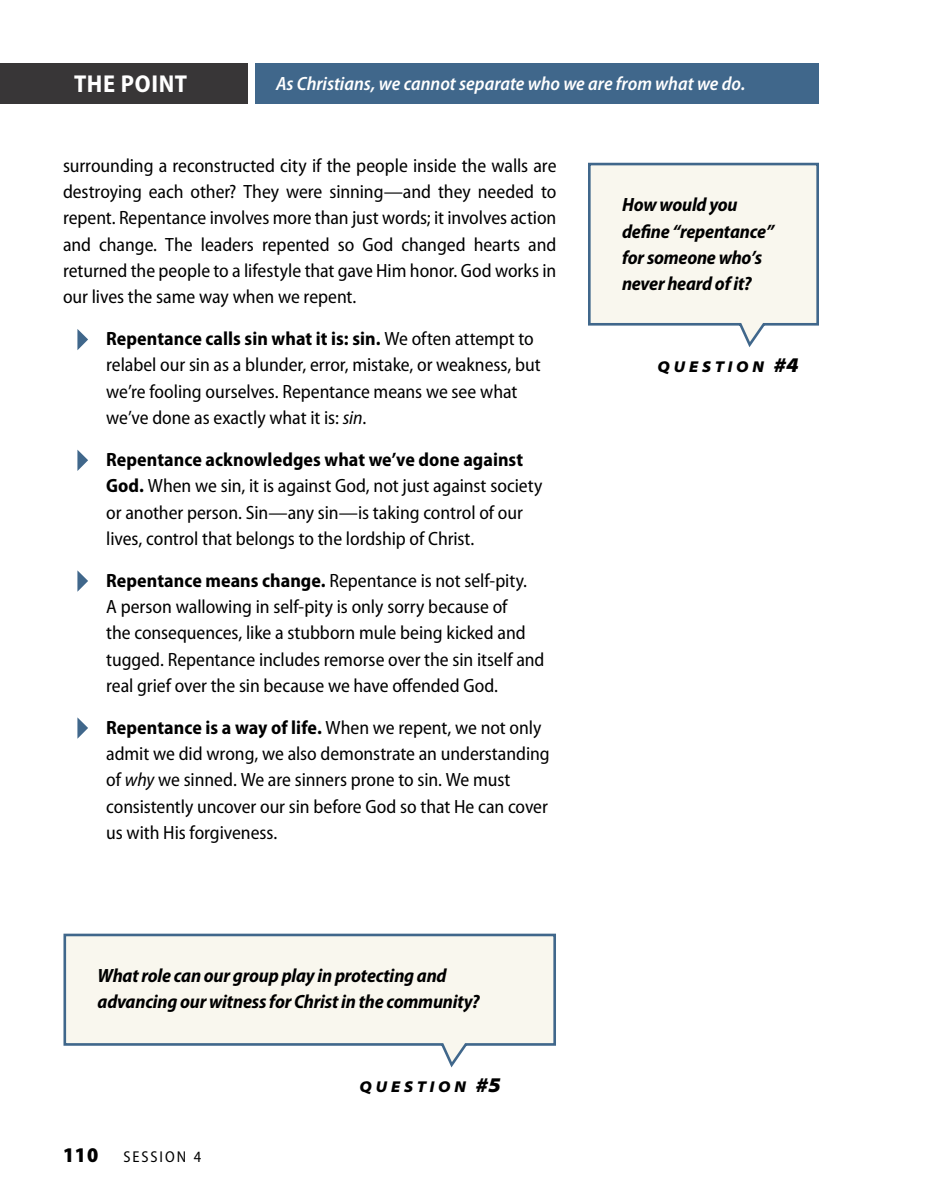
<style>
.page{position:relative;width:945px;height:1197px;background:#fff}
.page>*{position:absolute;margin:0;border:0;box-sizing:border-box;transform-origin:0 0}
.t1{font:700 semi-condensed 24.5px "Myriad Pro";letter-spacing:.025em;color:#fff}
.t2{font:900 semi-condensed 21px "Myriad Pro";color:#000}
.t3{font:semi-condensed 19.25px/26.2px "Myriad Pro";letter-spacing:-.005em;color:#000}
.t4{font:italic 700 semi-condensed 19.25px/26.2px "Myriad Pro";letter-spacing:-.01em;color:#000}
.t5{font:italic 600 semi-condensed 19.25px "Myriad Pro";color:#fff}
.t6{font:italic 900 semi-expanded 15.75px "Myriad Pro";letter-spacing:.235em;color:#000}
.t7{font:semi-condensed 15.75px "Myriad Pro";letter-spacing:.12em;color:#000}
.s1{font-weight:700}
.s2{font-style:italic}
.s3{font-size:21px}
</style>
<div class="page">
<div style="left:0;top:63px;width:248px;height:40px;background:#383637"></div>
<div style="left:255px;top:63px;width:564px;height:40px;background:#40678b"></div>
<svg style="left:77px;top:329px;width:11px;height:21px"></svg>
<svg style="left:77px;top:450px;width:11px;height:21px"></svg>
<svg style="left:77px;top:570px;width:11px;height:22px"></svg>
<svg style="left:77px;top:717px;width:11px;height:22px"></svg>
<svg style="left:63px;top:933px;width:493px;height:135px"></svg>
<svg style="left:588px;top:162px;width:231px;height:185px;background:#f0f0ea"></svg>
<p class="t1" style="left:74px;top:70px;width:115px">THE POINT</p>
<p class="t5" style="left:276px;top:74px;width:471px">As Christians, we cannot separate who we are from what we do.</p>
<p class="t3" style="left:63px;top:153px;width:495px;text-align:justify">surrounding a reconstructed city if the people inside the walls are destroying each other? They were sinning—and they needed to repent. Repentance involves more than just words; it involves action and change. The leaders repented so God changed hearts and returned the people to a lifestyle that gave Him honor. God works in our lives the same way when we repent.</p>
<p class="t3" style="left:106px;top:326px;width:436px"><span class="s1">Repentance calls sin what it is: sin.</span> We often attempt to relabel our sin as a blunder, error, mistake, or weakness, but we’re fooling ourselves. Repentance means we see what we’ve done as exactly what it is: <span class="s2">sin</span>.</p>
<p class="t3" style="left:106px;top:447px;width:438px"><span class="s1">Repentance acknowledges what we’ve done against God.</span> When we sin, it is against God, not just against society or another person. Sin—any sin—is taking control of our lives, control that belongs to the lordship of Christ.</p>
<p class="t3" style="left:106px;top:568px;width:440px"><span class="s1">Repentance means change.</span> Repentance is not self-pity.<br>A person wallowing in self-pity is only sorry because of<br>the consequences, like a stubborn mule being kicked and tugged. Repentance includes remorse over the sin itself and real grief over the sin because we have offended God.</p>
<p class="t3" style="left:106px;top:715px;width:445px"><span class="s1">Repentance is a way of life.</span> When we repent, we not only admit we did wrong, we also demonstrate an understanding of <span class="s2">why</span> we sinned. We are sinners prone to sin. We must consistently uncover our sin before God so that He can cover us with His forgiveness.</p>
<p class="t4" style="left:98px;top:963px;width:384px">What role can our group play in protecting and advancing our witness for Christ in the community?</p>
<p class="t2" style="left:63px;top:1143px;width:37px">110</p>
<p class="t7" style="left:123px;top:1149px;width:79px">SESSION 4</p>
<p class="t6" style="left:360px;top:1078px;width:143px">QUESTION <span class="s3">#5</span></p>
<p class="t4" style="left:622px;top:192px;width:153px">How would you define “repentance” for someone who’s never heard of it?</p>
<p class="t6" style="left:658px;top:358px;width:143px">QUESTION <span class="s3">#4</span></p>
</div>
